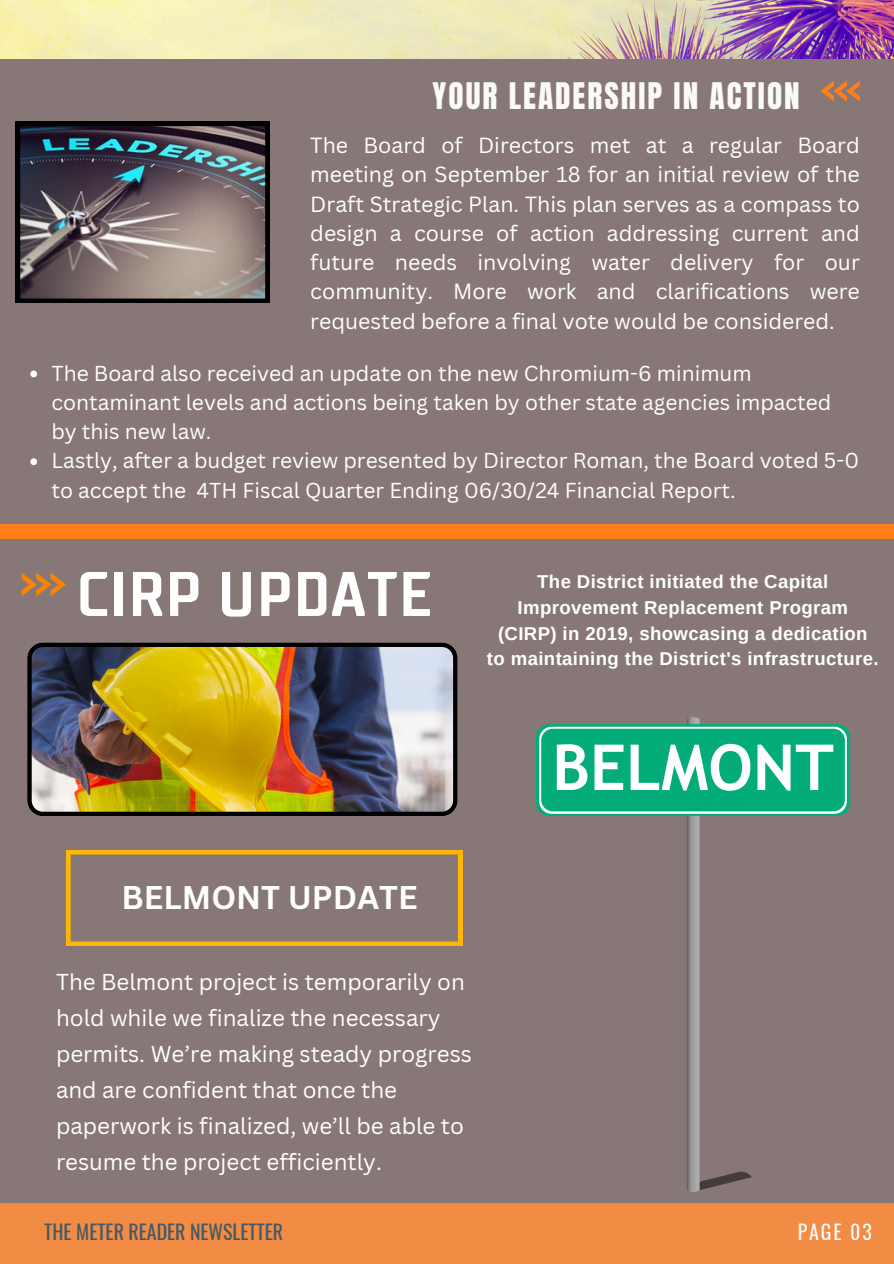
<style>
.page{position:relative;width:894px;height:1264px;background:#fff}
.page>*{position:absolute;margin:0;border:0;box-sizing:border-box;transform-origin:0 0}
.t1{font:700 63.3px "Trebuchet MS";color:#fff}
.t2{font:700 62.7px "TT Supermolot Condensed";letter-spacing:.025em;color:#fff}
.t3{font:700 31.95px "Canva Sans";color:#fff}
.t4{font:31.2px "Anton";letter-spacing:.065em;color:#fafafa}
.t5{font:22.35px/36px "Canva Sans";color:#fff}
.t6{font:21.3px/29.2px "Canva Sans";color:#fff;text-align:justify}
.t7{font:21px/29.2px "Canva Sans";color:#fff}
.t8{font:19.8px "Oswald";color:#435967}
.t9{font:19.8px "Oswald";letter-spacing:.1em;color:#fafafa}
.t10{font:700 18.6px/25.8px "Arimo";letter-spacing:.02em;color:#fff;text-align:center}
</style>
<div class="page">
<div style="left:0;top:0;width:893px;height:1263px;background:#877877"></div>
<div style="left:0;top:524px;width:893px;height:15px;background:#ff8019"></div>
<svg style="left:820px;top:81px;width:39px;height:20px"></svg>
<div style="left:0;top:1202px;width:893px;height:61px;background:#f28b43"></div>
<img style="left:0;top:0;width:893px;height:58px">
<svg style="left:22px;top:573px;width:44px;height:23px"></svg>
<img style="left:16px;top:122px;width:253px;height:181px">
<img style="left:27px;top:642px;width:430px;height:173px">
<svg style="left:66px;top:850px;width:396px;height:95px"></svg>
<svg style="left:536px;top:717px;width:313px;height:474px"></svg>
<svg style="left:30px;top:370px;width:7px;height:7px"></svg>
<svg style="left:30px;top:458px;width:7px;height:7px"></svg>
<h5 class="t4" style="left:432px;top:73px;width:368px">YOUR LEADERSHIP IN ACTION</h5>
<h3 class="t6" style="left:310px;top:130px;width:551px">The Board of Directors met at a regular Board meeting on September 18 for an initial review of the Draft Strategic Plan. This plan serves as a compass to design a course of action addressing current and future needs involving water delivery for our community. More work and clarifications were requested before a final vote would be considered.</h3>
<h1 class="t7" style="left:51px;top:358px;width:781px">The Board also received an update on the new Chromium-6 minimum contaminant levels and actions being taken by other state agencies impacted by this new law.</h1>
<h2 class="t7" style="left:51px;top:445px;width:809px">Lastly, after a budget review presented by Director Roman, the Board voted 5-0 to accept the 4TH Fiscal Quarter Ending 06/30/24 Financial Report.</h2>
<p class="t2" style="left:77px;top:553px;width:355px">CIRP UPDATE</p>
<p class="t10" style="left:487px;top:568px;width:393px">The District initiated the Capital Improvement Replacement Program (CIRP) in 2019, showcasing a dedication to maintaining the District's infrastructure.</p>
<h1 class="t3" style="left:121px;top:874px;width:298px">BELMONT UPDATE</h1>
<p class="t5" style="left:56px;top:963px;width:417px">The Belmont project is temporarily on hold while we finalize the necessary permits. We’re making steady progress and are confident that once the paperwork is finalized, we’ll be able to resume the project efficiently.</p>
<h5 class="t1" style="left:552px;top:730px;width:283px">BELMONT</h5>
<p class="t8" style="left:44px;top:1216px;width:240px">THE METER READER NEWSLETTER</p>
<p class="t9" style="left:797px;top:1216px;width:76px">PAGE 03</p>
</div>
